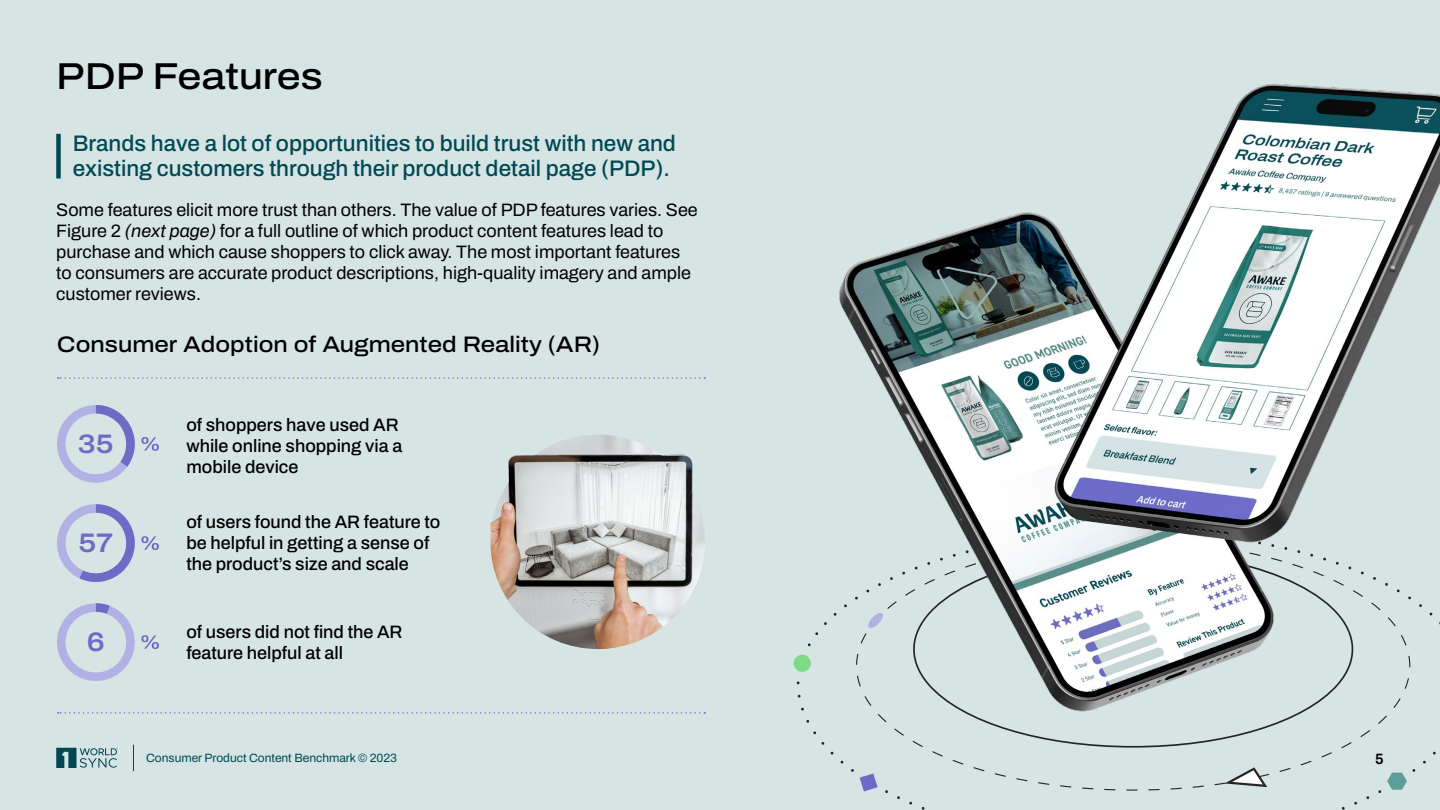
<style>
.page{position:relative;width:1440px;height:810px;background:#d6e4e3}
.page>*{position:absolute;margin:0;border:0;box-sizing:border-box;transform-origin:0 0}
.t1{font:500 37.5px "Archivo Semi Expanded";color:#000}
.t2{font:600 26.78px "Archivo Semi Expanded";color:#6c6cc7}
.t3{font:500 22.5px/25.5px "Archivo";color:#004853}
.t4{font:500 22.5px "Archivo Semi Expanded";color:#000}
.t5{font:18px/21px "Archivo";color:#000}
.t6{font:500 18px/21px "Archivo";color:#000}
.t7{font:600 15px "Archivo";color:#000}
.t8{font:12px "Archivo";color:#004853}
.s1{font-style:italic}
</style>
<div class="page">
<svg style="left:1225px;top:767px;width:42px;height:20px"></svg>
<svg style="left:860px;top:773px;width:18px;height:19px"></svg>
<svg style="left:1387px;top:773px;width:20px;height:17px"></svg>
<div style="left:56px;top:134px;width:5px;height:44px;background:#004853"></div>
<svg style="left:58px;top:712px;width:647px;height:2px"></svg>
<svg style="left:58px;top:377px;width:647px;height:2px"></svg>
<img style="left:793px;top:84px;width:647px;height:662px">
<svg style="left:56px;top:748px;width:62px;height:20px"></svg>
<svg style="left:133px;top:745px;width:1px;height:26px"></svg>
<img style="left:490px;top:435px;width:215px;height:214px">
<svg style="left:57px;top:405px;width:102px;height:78px"></svg>
<svg style="left:57px;top:504px;width:102px;height:78px"></svg>
<svg style="left:57px;top:603px;width:102px;height:78px"></svg>
<h1 class="t1" style="left:56px;top:48px;width:268px">PDP Features</h1>
<p class="t3" style="left:73px;top:130px;width:605px">Brands have a lot of opportunities to build trust with new and existing customers through their product detail page (PDP).</p>
<p class="t5" style="left:56px;top:200px;width:643px">Some features elicit more trust than others. The value of PDP features varies. See Figure 2 <span class="s1">(next page)</span> for a full outline of which product content features lead to purchase and which cause shoppers to click away. The most important features to consumers are accurate product descriptions, high-quality imagery and ample customer reviews.</p>
<p class="t4" style="left:57px;top:328px;width:544px">Consumer Adoption of Augmented Reality (AR)</p>
<h2 class="t2" style="left:78px;top:424px;width:37px">35</h2>
<h2 class="t2" style="left:78px;top:523px;width:36px">57</h2>
<h2 class="t2" style="left:87px;top:622px;width:19px">6</h2>
<p class="t6" style="left:186px;top:414px;width:217px">of shoppers have used AR while online shopping via a mobile device</p>
<p class="t6" style="left:186px;top:512px;width:256px">of users found the AR feature to be helpful in getting a sense of the product’s size and scale</p>
<p class="t6" style="left:186px;top:621px;width:218px">of users did not find the AR feature helpful at all</p>
<p class="t8" style="left:146px;top:749px;width:252px">Consumer Product Content Benchmark © 2023</p>
<p class="t7" style="left:1375px;top:748px;width:10px">5</p>
</div>
